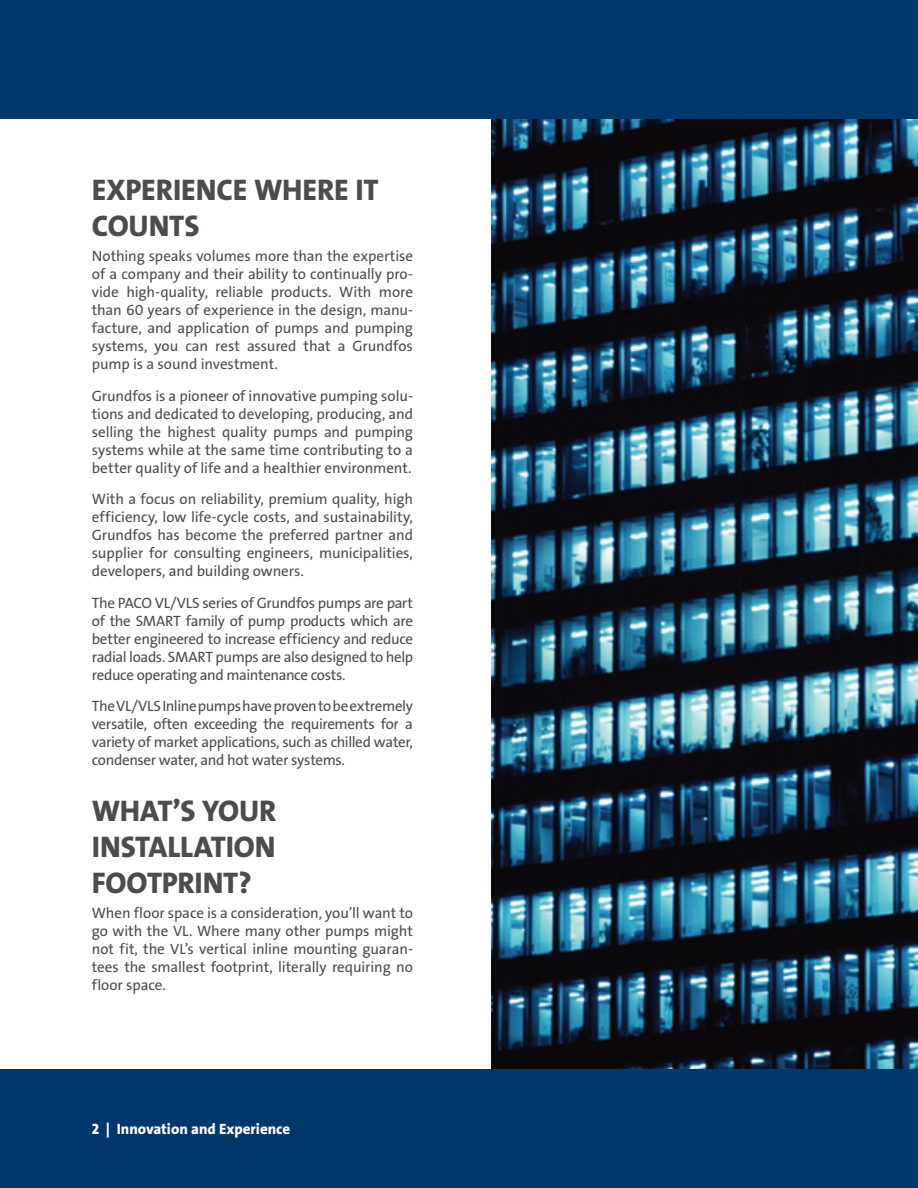
<style>
.page{position:relative;width:918px;height:1188px;background:#fff}
.page>*{position:absolute;margin:0;border:0;box-sizing:border-box;transform-origin:0 0}
.gr_overskrift_21_31{font:30px/36px "Grundfos The Sans OT 8 XB";letter-spacing:-.005em;color:#4b4c4d}
.gr_brod_8_5_12{font:15px/18px "Grundfos The Sans OT 5 R";letter-spacing:-.015em;color:#4b4c4d;text-align:justify}
.t1{font:15px "Grundfos The Sans OT 8 XB";color:#fff}
</style>
<div class="page">
<img style="left:491px;top:119px;width:427px;height:950px">
<div style="left:0;top:0;width:918px;height:119px;background:#00386c"></div>
<div style="left:0;top:1069px;width:918px;height:119px;background:#00386c"></div>
<p class="gr_overskrift_21_31" style="left:92px;top:172px;width:288px">EXPERIENCE WHERE IT<br>COUNTS</p>
<p class="gr_brod_8_5_12" style="left:92px;top:247px;width:323px">Nothing speaks volumes more than the expertise of a company and their ability to continually pro&shy;vide high-quality, reliable products. With more than 60 years of experience in the design, manu&shy;facture, and application of pumps and pumping systems, you can rest assured that a Grundfos pump is a sound investment.</p>
<p class="gr_brod_8_5_12" style="left:92px;top:387px;width:323px">Grundfos is a pioneer of innovative pumping solu&shy;tions and dedicated to developing, producing, and selling the highest quality pumps and pumping systems while at the same time contributing to a better quality of life and a healthier environment.</p>
<p class="gr_brod_8_5_12" style="left:92px;top:490px;width:323px">With a focus on reliability, premium quality, high efficiency, low life-cycle costs, and sustainability, Grundfos has become the preferred partner and supplier for consulting engineers, municipalities, developers, and building owners.</p>
<p class="gr_brod_8_5_12" style="left:92px;top:594px;width:323px">The PACO VL/VLS series of Grundfos pumps are part of the SMART family of pump products which are better engineered to increase efficiency and reduce radial loads. SMART pumps are also designed to help reduce operating and maintenance costs.</p>
<p class="gr_brod_8_5_12" style="left:92px;top:697px;width:323px">The VL/VLS Inline pumps have proven to be extremely versatile, often exceeding the requirements for a variety of market applications, such as chilled water, condenser water, and hot water systems.</p>
<p class="gr_overskrift_21_31" style="left:92px;top:793px;width:186px;text-align:justify">WHAT’S YOUR INSTALLATION FOOTPRINT?</p>
<p class="gr_brod_8_5_12" style="left:92px;top:904px;width:323px">When floor space is a consideration, you’ll want to go with the VL. Where many other pumps might not fit, the VL’s vertical inline mounting guaran&shy;tees the smallest footprint, literally requiring no floor space.</p>
<p class="t1" style="left:92px;top:1119px;width:200px">2 | Innovation and Experience</p>
</div>
